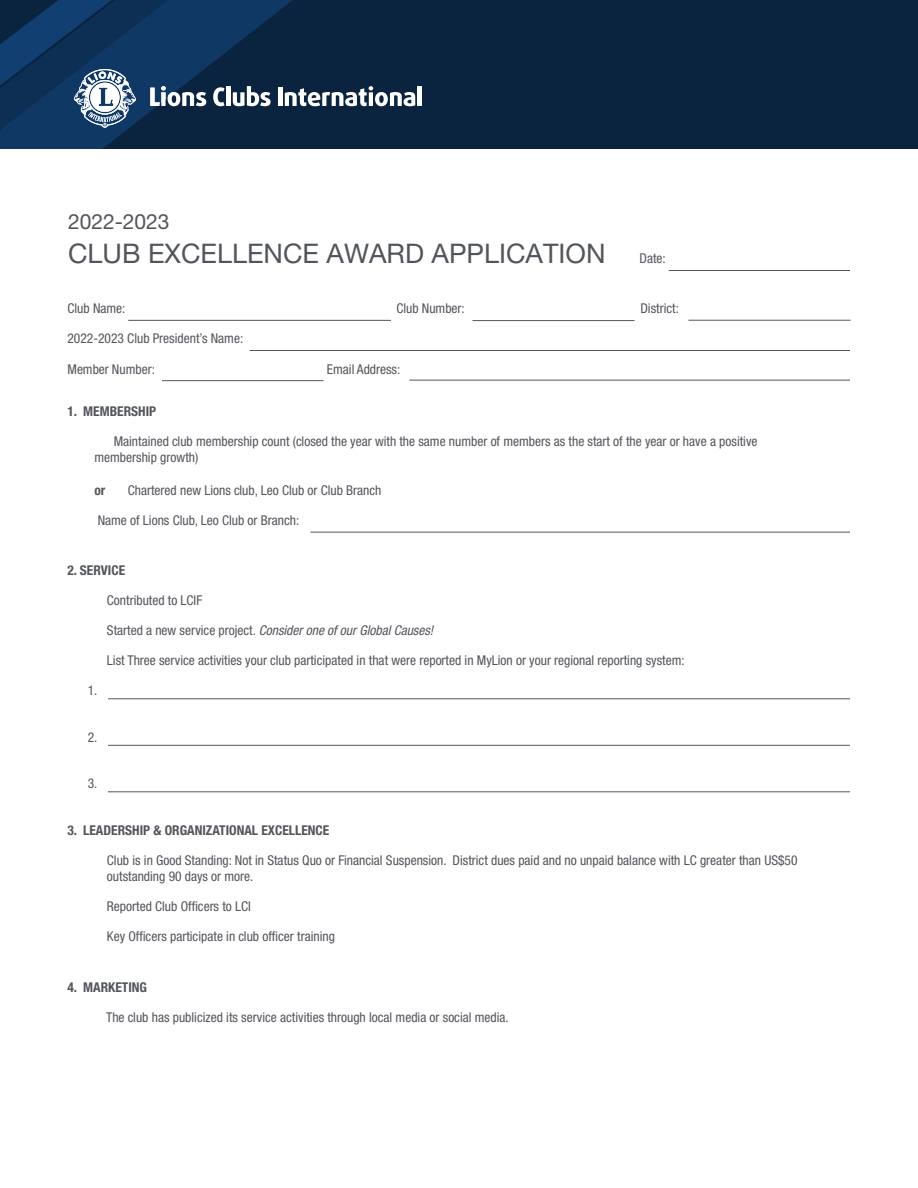
<style>
.page{position:relative;width:918px;height:1188px;background:#fff}
.page>*{position:absolute;margin:0;border:0;box-sizing:border-box;transform-origin:0 0}
.t1{font:27px "Helvetica Neue LT Std";color:#52555b}
.t2{font:21px "Helvetica Neue LT Std";color:#52555b}
.t3{font:condensed 13.5px/16.5px "Helvetica Neue LT Std";color:#52555b}
.t4{font:700 condensed 13.5px "Helvetica Neue LT Std";color:#52555b}
.t5{font:italic condensed 13.5px "Helvetica Neue LT Std";color:#52555b}
.s1{font-style:normal}
</style>
<div class="page">
<div style="left:0;top:0;width:918px;height:148px;background:#0a233f"></div>
<svg style="left:0;top:0;width:499px;height:149px"></svg>
<hr style="left:669px;top:270px;width:181px;height:1px;background:#52555b">
<hr style="left:128px;top:320px;width:263px;height:1px;background:#52555b">
<hr style="left:250px;top:350px;width:600px;height:1px;background:#52555b">
<hr style="left:162px;top:380px;width:161px;height:1px;background:#52555b">
<hr style="left:108px;top:698px;width:742px;height:1px;background:#52555b">
<hr style="left:108px;top:745px;width:742px;height:1px;background:#52555b">
<hr style="left:108px;top:791px;width:742px;height:1px;background:#52555b">
<hr style="left:472px;top:320px;width:162px;height:1px;background:#52555b">
<hr style="left:688px;top:320px;width:162px;height:1px;background:#52555b">
<hr style="left:409px;top:380px;width:441px;height:1px;background:#52555b">
<hr style="left:310px;top:532px;width:540px;height:1px;background:#52555b">
<h2 class="t2" style="left:68px;top:209px;width:103px">2022-2023</h2>
<h1 class="t1" style="left:68px;top:238px;width:539px">CLUB EXCELLENCE AWARD APPLICATION</h1>
<p class="t3" style="left:640px;top:250px;width:28px">Date:</p>
<p class="t3" style="left:68px;top:300px;width:59px">Club Name:</p>
<p class="t3" style="left:396px;top:300px;width:70px">Club Number:</p>
<p class="t3" style="left:640px;top:300px;width:40px">District:</p>
<p class="t3" style="left:68px;top:330px;width:177px">2022-2023 Club President’s Name:</p>
<p class="t3" style="left:68px;top:360px;width:89px">Member Number:</p>
<p class="t3" style="left:327px;top:360px;width:75px">Email Address:</p>
<p class="t4" style="left:68px;top:403px;width:90px">1. MEMBERSHIP</p>
<p class="t3" style="left:94px;top:433px;width:664px;text-indent:19px">Maintained club membership count (closed the year with the same number of members as the start of the year or have a positive membership growth)</p>
<p class="t4" style="left:94px;top:482px;width:12px">or</p>
<p class="t3" style="left:128px;top:482px;width:255px">Chartered new Lions club, Leo Club or Club Branch</p>
<p class="t3" style="left:98px;top:512px;width:203px">Name of Lions Club, Leo Club or Branch:</p>
<p class="t4" style="left:68px;top:562px;width:59px">2. SERVICE</p>
<p class="t3" style="left:107px;top:592px;width:97px">Contributed to LCIF</p>
<p class="t5" style="left:107px;top:623px;width:328px"><span class="s1">Started a new service project.</span> Consider one of our Global Causes!</p>
<p class="t3" style="left:107px;top:652px;width:579px">List Three service activities your club participated in that were reported in MyLion or your regional reporting system:</p>
<p class="t3" style="left:88px;top:682px;width:11px">1.</p>
<p class="t3" style="left:88px;top:729px;width:11px">2.</p>
<p class="t3" style="left:88px;top:775px;width:11px">3.</p>
<p class="t4" style="left:68px;top:822px;width:263px">3. LEADERSHIP &amp; ORGANIZATIONAL EXCELLENCE</p>
<p class="t3" style="left:107px;top:852px;width:692px">Club is in Good Standing: Not in Status Quo or Financial Suspension. District dues paid and no unpaid balance with LC greater than US$50 outstanding 90 days or more.</p>
<p class="t3" style="left:107px;top:898px;width:145px">Reported Club Officers to LCI</p>
<p class="t3" style="left:107px;top:928px;width:229px">Key Officers participate in club officer training</p>
<p class="t4" style="left:68px;top:979px;width:81px">4. MARKETING</p>
<p class="t3" style="left:106px;top:1008px;width:404px">The club has publicized its service activities through local media or social media.</p>
</div>
